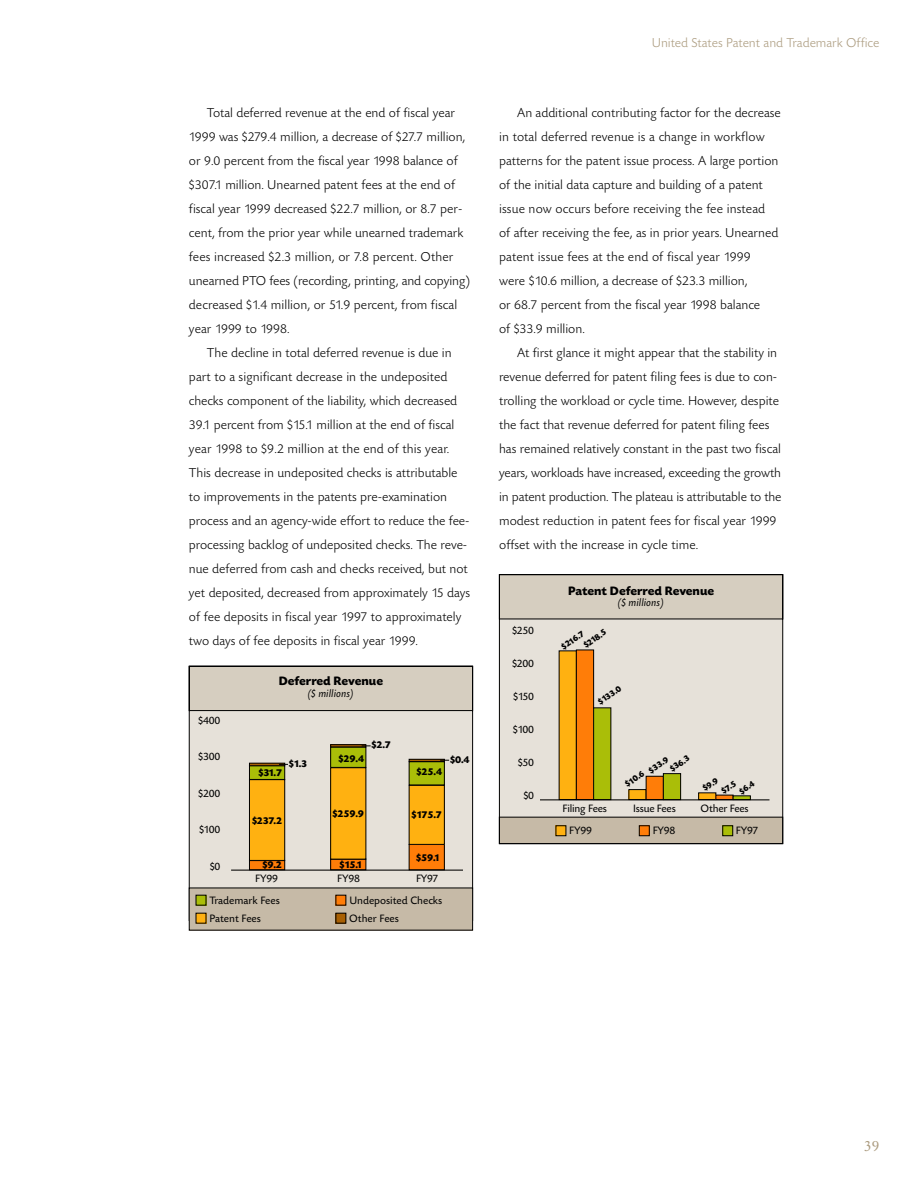
<style>
.page{position:relative;width:918px;height:1188px;background:#fff}
.page>*{position:absolute;margin:0;border:0;box-sizing:border-box;transform-origin:0 0}
.t1{font:15px "Stempel Garamond";color:#ad9d81}
.t2{font:300 13.5px/24px "Today SB";color:#000}
.t3{font:300 13.5px "Today SB";color:#ad9d81}
.t4{font:700 12.75px "Today SB";color:#000}
.t5{font:11.25px/18px "Today SB";letter-spacing:-.015em;color:#000}
.t6{font:italic 11.25px "Today SB";color:#000}
.t7{font:700 10.5px "Today SB";letter-spacing:-.015em;color:#000}
.t8{font:700 9px/10.6px "Today SB";color:#000}
</style>
<div class="page">
<svg style="left:189px;top:666px;width:284px;height:222px;background:#dbd6cd"></svg>
<div style="left:189px;top:888px;width:284px;height:42px;background:#c6baa7"></div>
<div style="left:249px;top:861px;width:36px;height:9px;background:#ff7d08"></div>
<div style="left:249px;top:860px;width:36px;height:10px;border:1px solid #000"></div>
<div style="left:249px;top:780px;width:36px;height:80px;background:#ffb111"></div>
<div style="left:249px;top:779px;width:36px;height:82px;border:1px solid #000"></div>
<div style="left:249px;top:766px;width:36px;height:13px;background:#aabe08"></div>
<div style="left:249px;top:765px;width:36px;height:15px;border:1px solid #000"></div>
<div style="left:249px;top:763px;width:36px;height:3px;border:1px solid #000"></div>
<div style="left:331px;top:859px;width:35px;height:11px;background:#ff7d08"></div>
<div style="left:330px;top:859px;width:36px;height:11px;border:1px solid #000"></div>
<div style="left:331px;top:768px;width:35px;height:91px;background:#ffb111"></div>
<div style="left:330px;top:767px;width:36px;height:93px;border:1px solid #000"></div>
<div style="left:331px;top:747px;width:35px;height:20px;background:#aabe08"></div>
<div style="left:330px;top:747px;width:36px;height:21px;border:1px solid #000"></div>
<div style="left:330px;top:744px;width:36px;height:3px;border:1px solid #000"></div>
<div style="left:409px;top:845px;width:35px;height:25px;background:#ff7d08"></div>
<div style="left:409px;top:844px;width:36px;height:26px;border:1px solid #000"></div>
<div style="left:409px;top:762px;width:35px;height:23px;background:#aabe08"></div>
<div style="left:409px;top:759px;width:36px;height:3px;border:1px solid #000"></div>
<hr style="left:231px;top:870px;width:232px;height:1px;background:#000">
<div style="left:336px;top:913px;width:10px;height:10px;background:#a86004"></div>
<div style="left:336px;top:913px;width:10px;height:10px;border:1px solid #000"></div>
<div style="left:336px;top:895px;width:10px;height:10px;background:#ff7d08"></div>
<div style="left:196px;top:913px;width:10px;height:10px;background:#ffb111"></div>
<div style="left:196px;top:895px;width:10px;height:10px;background:#aabe08"></div>
<svg style="left:499px;top:574px;width:284px;height:270px;background:#d9d3c9"></svg>
<div style="left:723px;top:826px;width:10px;height:10px;background:#aabe08"></div>
<div style="left:722px;top:825px;width:11px;height:11px;border:1px solid #000"></div>
<div style="left:639px;top:826px;width:10px;height:10px;background:#ff7d08"></div>
<div style="left:639px;top:825px;width:11px;height:11px;border:1px solid #000"></div>
<div style="left:556px;top:826px;width:10px;height:10px;background:#ffb111"></div>
<div style="left:556px;top:825px;width:10px;height:11px;border:1px solid #000"></div>
<div style="left:559px;top:651px;width:17px;height:149px;background:#ffb111"></div>
<div style="left:629px;top:790px;width:17px;height:10px;background:#ffb111"></div>
<div style="left:628px;top:789px;width:18px;height:11px;border:1px solid #000"></div>
<div style="left:699px;top:793px;width:17px;height:7px;background:#ffb111"></div>
<div style="left:576px;top:650px;width:18px;height:150px;background:#ff7d08"></div>
<div style="left:576px;top:650px;width:18px;height:150px;border:1px solid #000"></div>
<div style="left:646px;top:776px;width:17px;height:24px;background:#ff7d08"></div>
<div style="left:716px;top:795px;width:17px;height:5px;background:#ff7d08"></div>
<div style="left:594px;top:708px;width:17px;height:92px;background:#aabe08"></div>
<div style="left:593px;top:707px;width:18px;height:93px;border:1px solid #000"></div>
<div style="left:663px;top:774px;width:18px;height:26px;background:#aabe08"></div>
<div style="left:663px;top:773px;width:18px;height:27px;border:1px solid #000"></div>
<svg style="left:733px;top:796px;width:17px;height:4px"></svg>
<hr style="left:540px;top:799px;width:230px;height:1px;background:#000">
<div style="left:409px;top:785px;width:35px;height:59px;background:#ffb111"></div>
<div style="left:409px;top:785px;width:36px;height:60px;border:1px solid #000"></div>
<p class="t2" style="left:189px;top:102px;width:283px;text-indent:18px">Total deferred revenue at the end of fiscal year 1999 was $279.4 million, a decrease of $27.7 million, or 9.0 percent from the fiscal year 1998 balance of $307.1 million. Unearned patent fees at the end of fiscal year 1999 decreased $22.7 million, or 8.7 per&shy;cent, from the prior year while unearned trademark fees increased $2.3 million, or 7.8 percent. Other unearned PTO fees (recording, printing, and copying) decreased $1.4 million, or 51.9 percent, from fiscal year 1999 to 1998.</p>
<p class="t2" style="left:189px;top:342px;width:283px;text-indent:18px">The decline in total deferred revenue is due in part to a significant decrease in the undeposited checks component of the liability, which decreased 39.1 percent from $15.1 million at the end of fiscal year 1998 to $9.2 million at the end of this year.<br>This decrease in undeposited checks is attributable to improvements in the patents pre-examination process and an agency-wide effort to reduce the fee&shy;processing backlog of undeposited checks. The reve&shy;nue deferred from cash and checks received, but not yet deposited, decreased from approximately 15 days of fee deposits in fiscal year 1997 to approximately two days of fee deposits in fiscal year 1999.</p>
<p class="t5" style="left:198px;top:713px;width:24px">$400</p>
<p class="t5" style="left:198px;top:749px;width:24px">$300</p>
<p class="t5" style="left:198px;top:785px;width:24px">$200</p>
<p class="t5" style="left:199px;top:822px;width:23px">$100</p>
<p class="t5" style="left:210px;top:858px;width:12px">$0</p>
<p class="t4" style="left:279px;top:676px;width:106px">Deferred Revenue</p>
<p class="t6" style="left:308px;top:689px;width:47px">($ millions)</p>
<p class="t7" style="left:289px;top:760px;width:20px">$1.3</p>
<p class="t7" style="left:258px;top:769px;width:25px">$31.7</p>
<p class="t7" style="left:252px;top:817px;width:32px">$237.2</p>
<p class="t7" style="left:262px;top:861px;width:21px">$9.2</p>
<p class="t7" style="left:371px;top:741px;width:21px">$2.7</p>
<p class="t7" style="left:339px;top:754px;width:27px">$29.4</p>
<p class="t7" style="left:450px;top:756px;width:21px">$0.4</p>
<p class="t7" style="left:417px;top:768px;width:27px">$25.4</p>
<p class="t7" style="left:332px;top:809px;width:33px">$259.9</p>
<p class="t7" style="left:339px;top:861px;width:25px">$15.1</p>
<p class="t7" style="left:411px;top:810px;width:32px">$175.7</p>
<p class="t7" style="left:416px;top:853px;width:26px">$59.1</p>
<p class="t5" style="left:255px;top:871px;width:24px">FY99</p>
<p class="t5" style="left:337px;top:871px;width:24px">FY98</p>
<p class="t5" style="left:416px;top:871px;width:24px">FY97</p>
<p class="t5" style="left:209px;top:893px;width:72px">Trademark Fees<br>Patent Fees</p>
<p class="t5" style="left:349px;top:893px;width:94px">Undeposited Checks<br>Other Fees</p>
<p class="t3" style="left:652px;top:38px;width:229px">United States Patent and Trademark Office</p>
<p class="t2" style="left:499px;top:102px;width:283px;text-indent:18px">An additional contributing factor for the decrease in total deferred revenue is a change in workflow patterns for the patent issue process. A large portion of the initial data capture and building of a patent issue now occurs before receiving the fee instead<br>of after receiving the fee, as in prior years. Unearned patent issue fees at the end of fiscal year 1999<br>were $10.6 million, a decrease of $23.3 million,<br>or 68.7 percent from the fiscal year 1998 balance<br>of $33.9 million.</p>
<p class="t2" style="left:499px;top:342px;width:284px;text-indent:18px">At first glance it might appear that the stability in revenue deferred for patent filing fees is due to con&shy;trolling the workload or cycle time. However, despite the fact that revenue deferred for patent filing fees has remained relatively constant in the past two fiscal years, workloads have increased, exceeding the growth in patent production. The plateau is attributable to the modest reduction in patent fees for fiscal year 1999 offset with the increase in cycle time.</p>
<p class="t5" style="left:512px;top:623px;width:24px">$250</p>
<p class="t5" style="left:512px;top:656px;width:24px">$200</p>
<p class="t5" style="left:513px;top:689px;width:22px">$150</p>
<p class="t5" style="left:513px;top:722px;width:23px">$100</p>
<p class="t5" style="left:518px;top:755px;width:18px">$50</p>
<p class="t5" style="left:523px;top:788px;width:12px">$0</p>
<p class="t4" style="left:568px;top:586px;width:148px">Patent Deferred Revenue</p>
<p class="t6" style="left:618px;top:598px;width:47px">($ millions)</p>
<p class="t8" style="left:575px;top:632px;width:27px;line-height:11.6px;text-indent:-19px;rotate:-35deg">$216.7 $218.5</p>
<p class="t8" style="left:596px;top:699px;width:28px;rotate:-35deg">$133.0</p>
<p class="t8" style="left:662px;top:757px;width:23px;text-indent:-18px;rotate:-35deg">$33.9 $36.3</p>
<p class="t8" style="left:623px;top:781px;width:23px;rotate:-35deg">$10.6</p>
<p class="t8" style="left:701px;top:785px;width:18px;rotate:-35deg">$9.9</p>
<p class="t8" style="left:731px;top:780px;width:18px;text-indent:-14px;rotate:-35deg">$7.5 $6.4</p>
<p class="t5" style="left:563px;top:801px;width:46px">Filing Fees</p>
<p class="t5" style="left:633px;top:801px;width:44px">Issue Fees</p>
<p class="t5" style="left:701px;top:801px;width:50px">Other Fees</p>
<p class="t5" style="left:569px;top:823px;width:24px">FY99</p>
<p class="t5" style="left:653px;top:823px;width:24px">FY98</p>
<p class="t5" style="left:736px;top:823px;width:24px">FY97</p>
<p class="t1" style="left:864px;top:1139px;width:16px">39</p>
</div>
